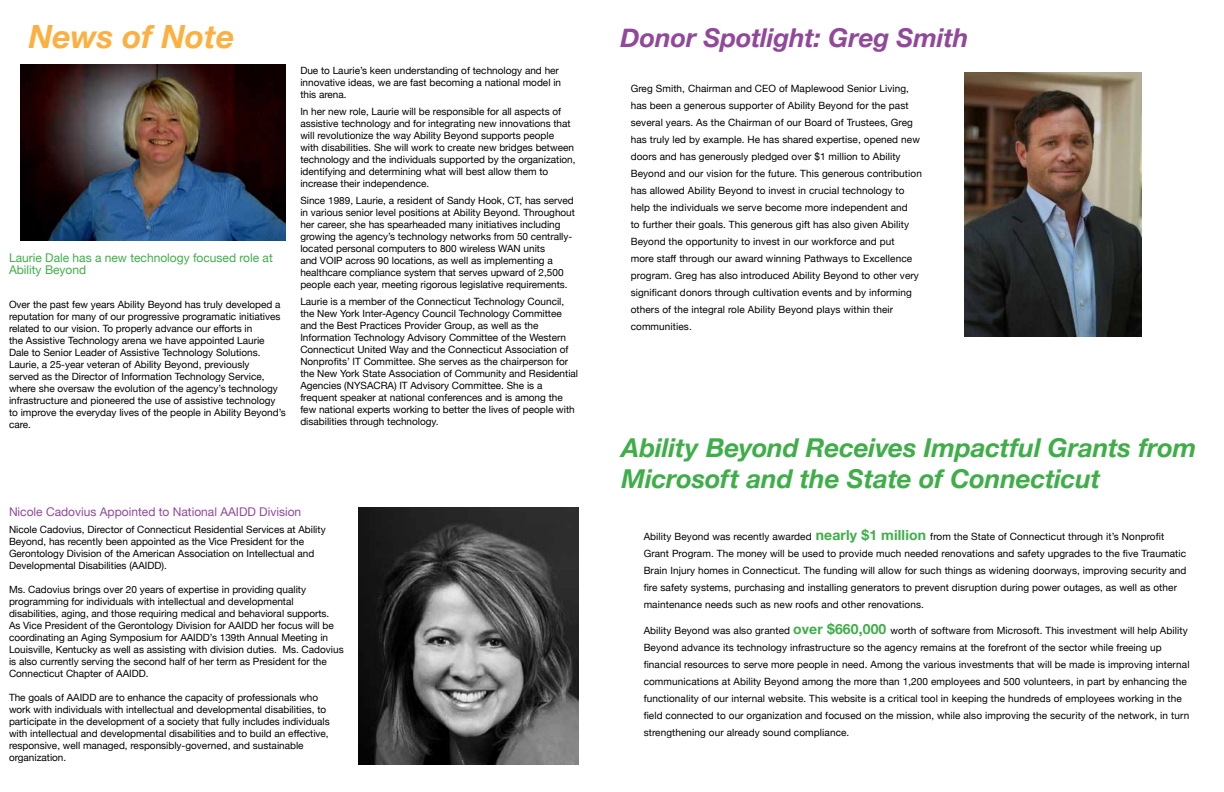
<style>
.page{position:relative;width:1224px;height:792px;background:#fff}
.page>*{position:absolute;margin:0;border:0;box-sizing:border-box;transform-origin:0 0}
.t1{font:italic 700 32px "Helvetica Neue";color:#fbb040}
.t2{font:italic 700 26px/31.2px "Helvetica Neue";letter-spacing:-.005em;color:#3fae49}
.t3{font:italic 700 26px "Helvetica Neue";letter-spacing:-.005em;color:#91489a}
.t4{font:12px/12px "Helvetica Neue";color:#3fae49}
.t5{font:12px "Helvetica Neue";color:#91489a}
.t6{font:10px/12px "Helvetica Neue";color:#000}
.s1{font-weight:700;font-size:14px;color:#3fae49}
</style>
<div class="page">
<img style="left:20px;top:65px;width:265px;height:175px">
<img style="left:359px;top:507px;width:220px;height:258px">
<img style="left:965px;top:72px;width:176px;height:265px">
<h1 class="t1" style="left:29px;top:11px;width:207px">News of Note</h1>
<p class="t4" style="left:9px;top:251px;width:265px">Laurie Dale has a new technology focused role at<br>Ability Beyond</p>
<p class="t6" style="left:9px;top:298px;width:278px">Over the past few years Ability Beyond has truly developed a reputation for many of our progressive programatic initiatives related to our vision. To properly advance our efforts in<br>the Assistive Technology arena we have appointed Laurie Dale to Senior Leader of Assistive Technology Solutions.<br>Laurie, a 25-year veteran of Ability Beyond, previously<br>served as the Director of Information Technology Service, where she oversaw the evolution of the agency’s technology infrastructure and pioneered the use of assistive technology to improve the everyday lives of the people in Ability Beyond’s care.</p>
<p class="t6" style="left:300px;top:64px;width:262px">Due to Laurie’s keen understanding of technology and her innovative ideas, we are fast becoming a national model in this arena.</p>
<p class="t6" style="left:300px;top:105px;width:277px">In her new role, Laurie will be responsible for all aspects of assistive technology and for integrating new innovations that will revolutionize the way Ability Beyond supports people<br>with disabilities. She will work to create new bridges between technology and the individuals supported by the organization, identifying and determining what will best allow them to increase their independence.</p>
<p class="t6" style="left:300px;top:194px;width:276px">Since 1989, Laurie, a resident of Sandy Hook, CT, has served in various senior level positions at Ability Beyond. Throughout her career, she has spearheaded many initiatives including growing the agency’s technology networks from 50 centrally&shy;located personal computers to 800 wireless WAN units<br>and VOIP across 90 locations, as well as implementing a healthcare compliance system that serves upward of 2,500 people each year, meeting rigorous legislative requirements.</p>
<p class="t6" style="left:300px;top:295px;width:279px">Laurie is a member of the Connecticut Technology Council, the New York Inter-Agency Council Technology Committee and the Best Practices Provider Group, as well as the Information Technology Advisory Committee of the Western Connecticut United Way and the Connecticut Association of Nonprofits’ IT Committee. She serves as the chairperson for the New York State Association of Community and Residential Agencies (NYSACRA) IT Advisory Committee. She is a frequent speaker at national conferences and is among the few national experts working to better the lives of people with disabilities through technology.</p>
<p class="t5" style="left:9px;top:502px;width:294px">Nicole Cadovius Appointed to National AAIDD Division</p>
<p class="t6" style="left:9px;top:523px;width:318px">Nicole Cadovius, Director of Connecticut Residential Services at Ability Beyond, has recently been appointed as the Vice President for the Gerontology Division of the American Association on Intellectual and Developmental Disabilities (AAIDD).</p>
<p class="t6" style="left:9px;top:583px;width:336px">Ms. Cadovius brings over 20 years of expertise in providing quality programming for individuals with intellectual and developmental disabilities, aging, and those requiring medical and behavioral supports.<br>As Vice President of the Gerontology Division for AAIDD her focus will be coordinating an Aging Symposium for AAIDD’s 139th Annual Meeting in Louisville, Kentucky as well as assisting with division duties. Ms. Cadovius is also currently serving the second half of her term as President for the Connecticut Chapter of AAIDD.</p>
<p class="t6" style="left:9px;top:691px;width:322px">The goals of AAIDD are to enhance the capacity of professionals who work with individuals with intellectual and developmental disabilities, to participate in the development of a society that fully includes individuals with intellectual and developmental disabilities and to build an effective, responsive, well managed, responsibly-governed, and sustainable organization.</p>
<h2 class="t3" style="left:621px;top:17px;width:350px">Donor Spotlight: Greg Smith</h2>
<p class="t6" style="left:631px;top:79px;width:293px;line-height:17px">Greg Smith, Chairman and CEO of Maplewood Senior Living, has been a generous supporter of Ability Beyond for the past several years. As the Chairman of our Board of Trustees, Greg has truly led by example. He has shared expertise, opened new doors and has generously pledged over $1 million to Ability Beyond and our vision for the future. This generous contribution has allowed Ability Beyond to invest in crucial technology to help the individuals we serve become more independent and<br>to further their goals. This generous gift has also given Ability Beyond the opportunity to invest in our workforce and put<br>more staff through our award winning Pathways to Excellence program. Greg has also introduced Ability Beyond to other very significant donors through cultivation events and by informing others of the integral role Ability Beyond plays within their communities.</p>
<h2 class="t2" style="left:622px;top:432px;width:576px">Ability Beyond Receives Impactful Grants from<br>Microsoft and the State of Connecticut</h2>
<p class="t6" style="left:644px;top:528px;width:544px;line-height:17px">Ability Beyond was recently awarded <span class="s1">nearly $1 million</span> from the State of Connecticut through it’s Nonprofit Grant Program. The money will be used to provide much needed renovations and safety upgrades to the five Traumatic Brain Injury homes in Connecticut. The funding will allow for such things as widening doorways, improving security and fire safety systems, purchasing and installing generators to prevent disruption during power outages, as well as other maintenance needs such as new roofs and other renovations.</p>
<p class="t6" style="left:644px;top:622px;width:547px;line-height:17px">Ability Beyond was also granted <span class="s1">over $660,000</span> worth of software from Microsoft. This investment will help Ability Beyond advance its technology infrastructure so the agency remains at the forefront of the sector while freeing up financial resources to serve more people in need. Among the various investments that will be made is improving internal communications at Ability Beyond among the more than 1,200 employees and 500 volunteers, in part by enhancing the functionality of our internal website. This website is a critical tool in keeping the hundreds of employees working in the field connected to our organization and focused on the mission, while also improving the security of the network, in turn strengthening our already sound compliance.</p>
</div>
